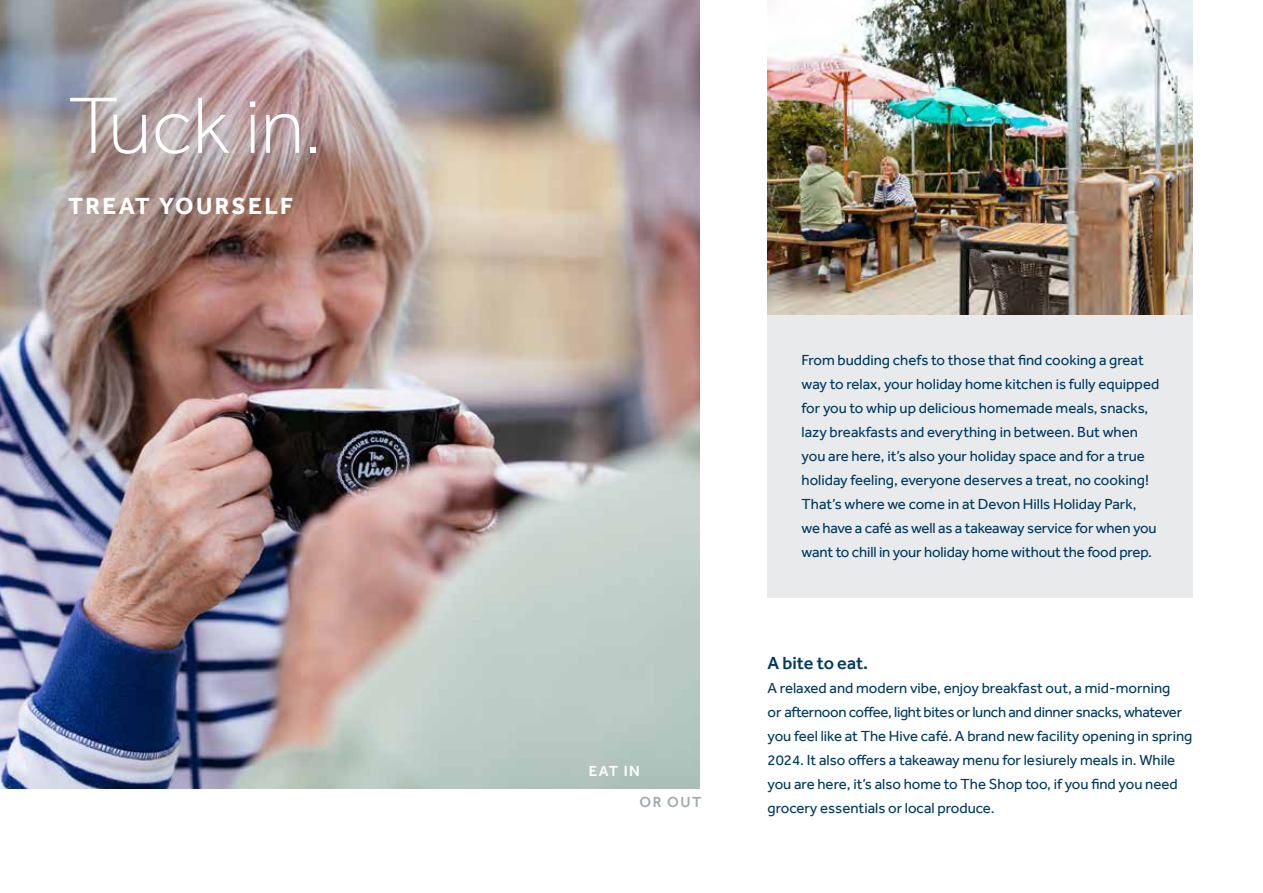
<style>
.page{position:relative;width:1263px;height:893px;background:#fff}
.page>*{position:absolute;margin:0;border:0;box-sizing:border-box;transform-origin:0 0}
.t1{font:300 82.5px "Effra";color:#fff}
.t2{font:700 24px "Effra";letter-spacing:.1em;color:#fff}
.t3{font:500 18px "Effra";color:#003a5e}
.t4{font:15px/24px "Effra";color:#003a5e}
.t5{font:500 15px "Effra";color:#fff}
.t6{font:500 15px "Effra";color:#a3aaae}
</style>
<div class="page">
<img style="left:767px;top:0;width:426px;height:315px">
<img style="left:0;top:0;width:699px;height:789px">
<div style="left:767px;top:315px;width:426px;height:282px;background:#e9eaeb"></div>
<h1 class="t1" style="left:68px;top:76px;width:256px">Tuck in.</h1>
<h2 class="t2" style="left:68px;top:192px;width:227px">TREAT YOURSELF</h2>
<p class="t5" style="left:589px;top:762px;width:53px">EAT IN</p>
<p class="t6" style="left:639px;top:793px;width:63px">OR OUT</p>
<p class="t4" style="left:801px;top:348px;width:359px">From budding chefs to those that find cooking a great way to relax, your holiday home kitchen is fully equipped for you to whip up delicious homemade meals, snacks, lazy breakfasts and everything in between. But when you are here, it’s also your holiday space and for a true holiday feeling, everyone deserves a treat, no cooking!<br>That’s where we come in at Devon Hills Holiday Park,<br>we have a café as well as a takeaway service for when you want to chill in your holiday home without the food prep.</p>
<p class="t3" style="left:767px;top:652px;width:102px">A bite to eat.</p>
<p class="t4" style="left:767px;top:676px;width:426px">A relaxed and modern vibe, enjoy breakfast out, a mid-morning<br>or afternoon coffee, light bites or lunch and dinner snacks, whatever you feel like at The Hive café. A brand new facility opening in spring 2024. It also offers a takeaway menu for lesiurely meals in. While you are here, it’s also home to The Shop too, if you find you need grocery essentials or local produce.</p>
</div>
